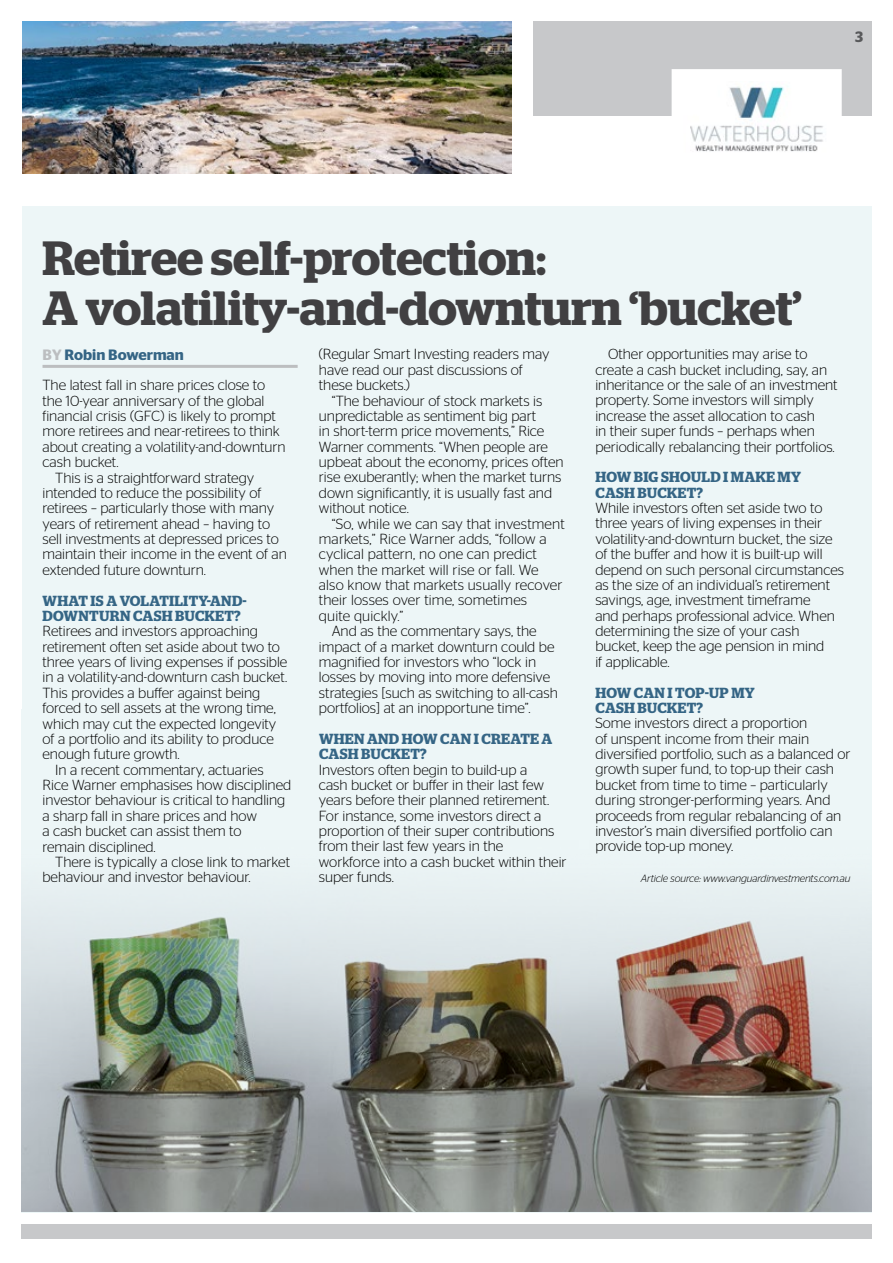
<style>
.page{position:relative;width:893px;height:1263px;background:#fff}
.page>*{position:absolute;margin:0;border:0;box-sizing:border-box;transform-origin:0 0}
.t1{font:600 48px/49.5px "Stag";color:#414042}
.t2{font:600 15px "Stag Sans";color:#356585}
.t3{font:600 15px "Stag Sans";color:#58595b}
.t4{font:300 14.7px/15.3px "Stag Sans";color:#000}
.t5{font:600 14.7px/15.3px "Stag";letter-spacing:.02em;color:#356585}
.t6{font:italic 300 10.5px "Stag Sans";letter-spacing:-.01em;color:#000}
.s1{color:#bcbec0}
</style>
<div class="page">
<div style="left:533px;top:21px;width:339px;height:95px;background:#c7c8ca"></div>
<div style="left:21px;top:1224px;width:851px;height:15px;background:#c7c8ca"></div>
<svg style="left:671px;top:69px;width:171px;height:83px"></svg>
<img style="left:22px;top:21px;width:490px;height:152px">
<div style="left:21px;top:206px;width:851px;height:1007px;background:#edf6f7"></div>
<hr style="left:43px;top:365px;width:255px;height:3px;background:#bcbec0">
<img style="left:21px;top:907px;width:851px;height:304px">
<p class="t3" style="left:855px;top:28px;width:10px">3</p>
<h1 class="t1" style="left:43px;top:233px;width:761px">Retiree self-protection:<br>A volatility‑and-downturn ‘bucket’</h1>
<p class="t2" style="left:43px;top:346px;width:143px"><span class="s1">BY</span> Robin Bowerman</p>
<p class="t4" style="left:43px;top:377px;width:224px">The latest fall in share prices close to</p>
<p class="t4" style="left:43px;top:393px;width:223px">the 10-year anniversary of the global</p>
<p class="t4" style="left:43px;top:408px;width:235px">financial crisis (GFC) is likely to prompt</p>
<p class="t4" style="left:43px;top:423px;width:239px">more retirees and near-retirees to think</p>
<p class="t4" style="left:43px;top:439px;width:244px">about creating a volatility-and-downturn</p>
<p class="t4" style="left:43px;top:454px;width:78px">cash bucket.</p>
<p class="t4" style="left:55px;top:470px;width:200px">This is a straightforward strategy</p>
<p class="t4" style="left:43px;top:485px;width:220px">intended to reduce the possibility of</p>
<p class="t4" style="left:43px;top:500px;width:233px">retirees – particularly those with many</p>
<p class="t4" style="left:43px;top:516px;width:229px">years of retirement ahead – having to</p>
<p class="t4" style="left:43px;top:531px;width:238px">sell investments at depressed prices to</p>
<p class="t4" style="left:43px;top:546px;width:246px">maintain their income in the event of an</p>
<p class="t4" style="left:43px;top:562px;width:165px">extended future downturn.</p>
<p class="t5" style="left:43px;top:593px;width:206px">WHAT IS A VOLATILITY-AND-<br>DOWNTURN CASH BUCKET?</p>
<p class="t4" style="left:43px;top:623px;width:217px">Retirees and investors approaching</p>
<p class="t4" style="left:43px;top:639px;width:239px">retirement often set aside about two to</p>
<p class="t4" style="left:43px;top:654px;width:246px">three years of living expenses if possible</p>
<p class="t4" style="left:43px;top:669px;width:246px">in a volatility-and-downturn cash bucket.</p>
<p class="t4" style="left:43px;top:685px;width:219px">This provides a buffer against being</p>
<p class="t4" style="left:43px;top:700px;width:235px">forced to sell assets at the wrong time,</p>
<p class="t4" style="left:43px;top:715px;width:235px">which may cut the expected longevity</p>
<p class="t4" style="left:43px;top:731px;width:233px">of a portfolio and its ability to produce</p>
<p class="t4" style="left:43px;top:746px;width:139px">enough future growth.</p>
<p class="t4" style="left:55px;top:762px;width:210px">In a recent commentary, actuaries</p>
<p class="t4" style="left:43px;top:777px;width:250px">Rice Warner emphasises how disciplined</p>
<p class="t4" style="left:43px;top:792px;width:244px">investor behaviour is critical to handling</p>
<p class="t4" style="left:43px;top:808px;width:216px">a sharp fall in share prices and how</p>
<p class="t4" style="left:43px;top:823px;width:200px">a cash bucket can assist them to</p>
<p class="t4" style="left:43px;top:838px;width:115px">remain disciplined.</p>
<p class="t4" style="left:55px;top:854px;width:236px">There is typically a close link to market</p>
<p class="t4" style="left:43px;top:869px;width:210px">behaviour and investor behaviour.</p>
<p class="t4" style="left:319px;top:346px;width:232px">(Regular Smart Investing readers may have read our past discussions of these buckets.)</p>
<p class="t4" style="left:319px;top:393px;width:246px;text-indent:13px">“The behaviour of stock markets is unpredictable as sentiment big part<br>in short-term price movements,” Rice Warner comments. “When people are upbeat about the economy, prices often rise exuberantly; when the market turns down significantly, it is usually fast and without notice.</p>
<p class="t4" style="left:332px;top:515px;width:235px">“So, while we can say that investment</p>
<p class="t4" style="left:319px;top:531px;width:229px">markets,” Rice Warner adds, “follow a</p>
<p class="t4" style="left:319px;top:546px;width:220px">cyclical pattern, no one can predict</p>
<p class="t4" style="left:319px;top:562px;width:221px">when the market will rise or fall. We</p>
<p class="t4" style="left:319px;top:577px;width:245px">also know that markets usually recover</p>
<p class="t4" style="left:319px;top:592px;width:210px">their losses over time, sometimes</p>
<p class="t4" style="left:319px;top:608px;width:86px">quite quickly.”</p>
<p class="t4" style="left:332px;top:623px;width:206px">And as the commentary says, the</p>
<p class="t4" style="left:319px;top:638px;width:237px">impact of a market downturn could be</p>
<p class="t4" style="left:319px;top:654px;width:219px">magnified for investors who “lock in</p>
<p class="t4" style="left:319px;top:669px;width:233px">losses by moving into more defensive</p>
<p class="t4" style="left:319px;top:685px;width:240px">strategies [such as switching to all-cash</p>
<p class="t4" style="left:319px;top:700px;width:213px">portfolios] at an inopportune time”.</p>
<p class="t5" style="left:319px;top:731px;width:235px">WHEN AND HOW CAN I CREATE A<br>CASH BUCKET?</p>
<p class="t4" style="left:319px;top:761px;width:249px">Investors often begin to build-up a<br>cash bucket or buffer in their last few years before their planned retirement.<br>For instance, some investors direct a proportion of their super contributions from their last few years in the workforce into a cash bucket within their super funds.</p>
<p class="t4" style="left:595px;top:346px;width:244px;text-indent:13px">Other opportunities may arise to create a cash bucket including, say, an inheritance or the sale of an investment property. Some investors will simply increase the asset allocation to cash<br>in their super funds – perhaps when periodically rebalancing their portfolios.</p>
<p class="t5" style="left:595px;top:469px;width:207px">HOW BIG SHOULD I MAKE MY<br>CASH BUCKET?</p>
<p class="t4" style="left:595px;top:500px;width:250px">While investors often set aside two to three years of living expenses in their volatility-and-downturn bucket, the size of the buffer and how it is built-up will depend on such personal circumstances as the size of an individual’s retirement savings, age, investment timeframe<br>and perhaps professional advice. When determining the size of your cash bucket, keep the age pension in mind<br>if applicable.</p>
<p class="t5" style="left:595px;top:685px;width:161px">HOW CAN I TOP-UP MY<br>CASH BUCKET?</p>
<p class="t4" style="left:595px;top:715px;width:257px">Some investors direct a proportion<br>of unspent income from their main diversified portfolio, such as a balanced or growth super fund, to top-up their cash bucket from time to time – particularly during stronger-performing years. And proceeds from regular rebalancing of an investor’s main diversified portfolio can provide top-up money.</p>
<p class="t6" style="left:641px;top:873px;width:211px">Article source: www.vanguardinvestments.com.au</p>
</div>
